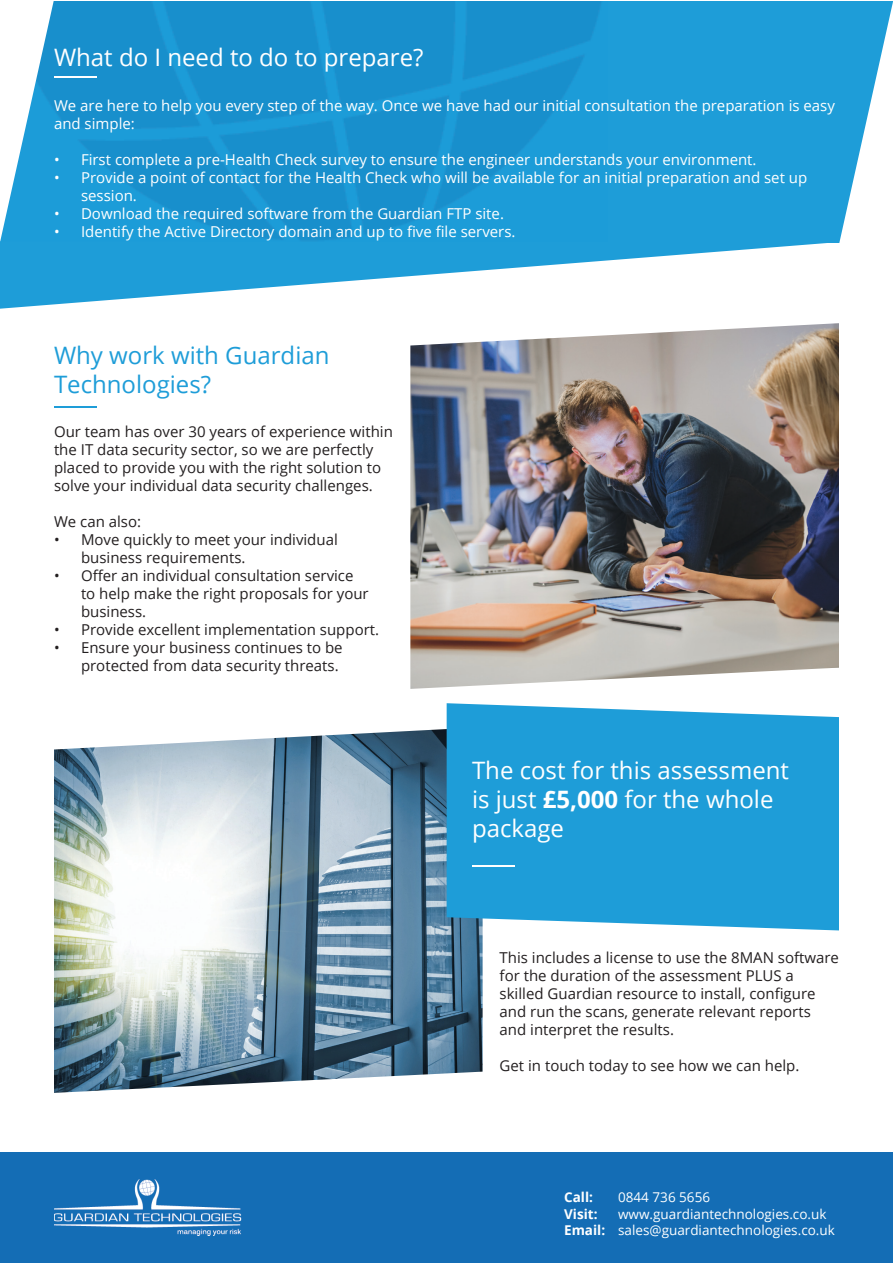
<style>
.page{position:relative;width:893px;height:1263px;background:#fff}
.page>*{position:absolute;margin:0;border:0;box-sizing:border-box;transform-origin:0 0}
.t1{font:24px/28.8px "Open Sans";color:#fff}
.t2{font:24px/28.8px "Open Sans";color:#1e9dd8}
.t3{font:15px/18px "Open Sans";color:#231f20}
.t4{font:15px/18px "Open Sans";color:#fff}
.t5{font:13.5px/16.2px "Open Sans";color:#fff}
.t6{font:700 13.5px "Open Sans";color:#fff}
.s1{font-weight:700}
</style>
<div class="page">
<div style="left:0;top:1152px;width:892px;height:111px;background:#146db5"></div>
<img style="left:54px;top:1179px;width:187px;height:56px">
<div style="left:0;top:1px;width:892px;height:241px;background:#1e9dd8"></div>
<img style="left:54px;top:1px;width:547px;height:239px">
<hr style="left:54px;top:77px;width:43px;height:1px;background:#fff">
<svg style="left:0;top:1px;width:54px;height:240px"></svg>
<svg style="left:839px;top:6px;width:53px;height:237px"></svg>
<svg style="left:0;top:241px;width:839px;height:68px"></svg>
<hr style="left:54px;top:406px;width:43px;height:1px;background:#1e9dd8">
<img style="left:410px;top:323px;width:429px;height:366px">
<img style="left:54px;top:727px;width:429px;height:366px">
<div style="left:447px;top:703px;width:392px;height:227px;background:#1e9dd8"></div>
<hr style="left:472px;top:865px;width:42px;height:2px;background:#fff">
<h1 class="t1" style="left:54px;top:42px;width:371px">What do I need to do to prepare?</h1>
<p class="t4" style="left:54px;top:96px;width:782px">We are here to help you every step of the way. Once we have had our initial consultation the preparation is easy and simple:</p>
<p class="t4" style="left:54px;top:150px;width:704px">• First complete a pre-Health Check survey to ensure the engineer understands your environment.</p>
<p class="t4" style="left:81px;top:168px;width:728px;text-indent:-27px">• Provide a point of contact for the Health Check who will be available for an initial preparation and set up session.</p>
<p class="t4" style="left:54px;top:204px;width:451px">• Download the required software from the Guardian FTP site.</p>
<p class="t4" style="left:54px;top:222px;width:463px">• Identify the Active Directory domain and up to five file servers.</p>
<h1 class="t2" style="left:54px;top:340px;width:277px">Why work with Guardian<br>Technologies?</h1>
<p class="t3" style="left:54px;top:422px;width:340px">Our team has over 30 years of experience within the IT data security sector, so we are perfectly placed to provide you with the right solution to solve your individual data security challenges.</p>
<p class="t3" style="left:54px;top:512px;width:89px">We can also:</p>
<p class="t3" style="left:81px;top:530px;width:258px;text-indent:-27px">• Move quickly to meet your individual business requirements.</p>
<p class="t3" style="left:81px;top:566px;width:289px;text-indent:-27px">• Offer an individual consultation service to help make the right proposals for your business.</p>
<p class="t3" style="left:54px;top:620px;width:327px">• Provide excellent implementation support.</p>
<p class="t3" style="left:54px;top:638px;width:290px;text-align:right">• Ensure your business continues to be protected from data security threats.</p>
<h1 class="t1" style="left:472px;top:755px;width:319px">The cost for this assessment is just <span class="s1">£5,000</span> for the whole package</h1>
<p class="t3" style="left:500px;top:948px;width:341px">This includes a license to use the 8MAN software for the duration of the assessment PLUS a skilled Guardian resource to install, configure and run the scans, generate relevant reports and interpret the results.</p>
<p class="t3" style="left:500px;top:1056px;width:301px">Get in touch today to see how we can help.</p>
<p class="t6" style="left:564px;top:1188px;width:30px">Call:</p>
<p class="t5" style="left:618px;top:1189px;width:93px">0844 736 5656</p>
<p class="t6" style="left:564px;top:1204px;width:35px">Visit:</p>
<p class="t5" style="left:564px;top:1205px;width:272px;text-indent:54px">www.guardiantechnologies.co.uk<br><span class="s1">Email:</span> sales@guardiantechnologies.co.uk</p>
</div>
